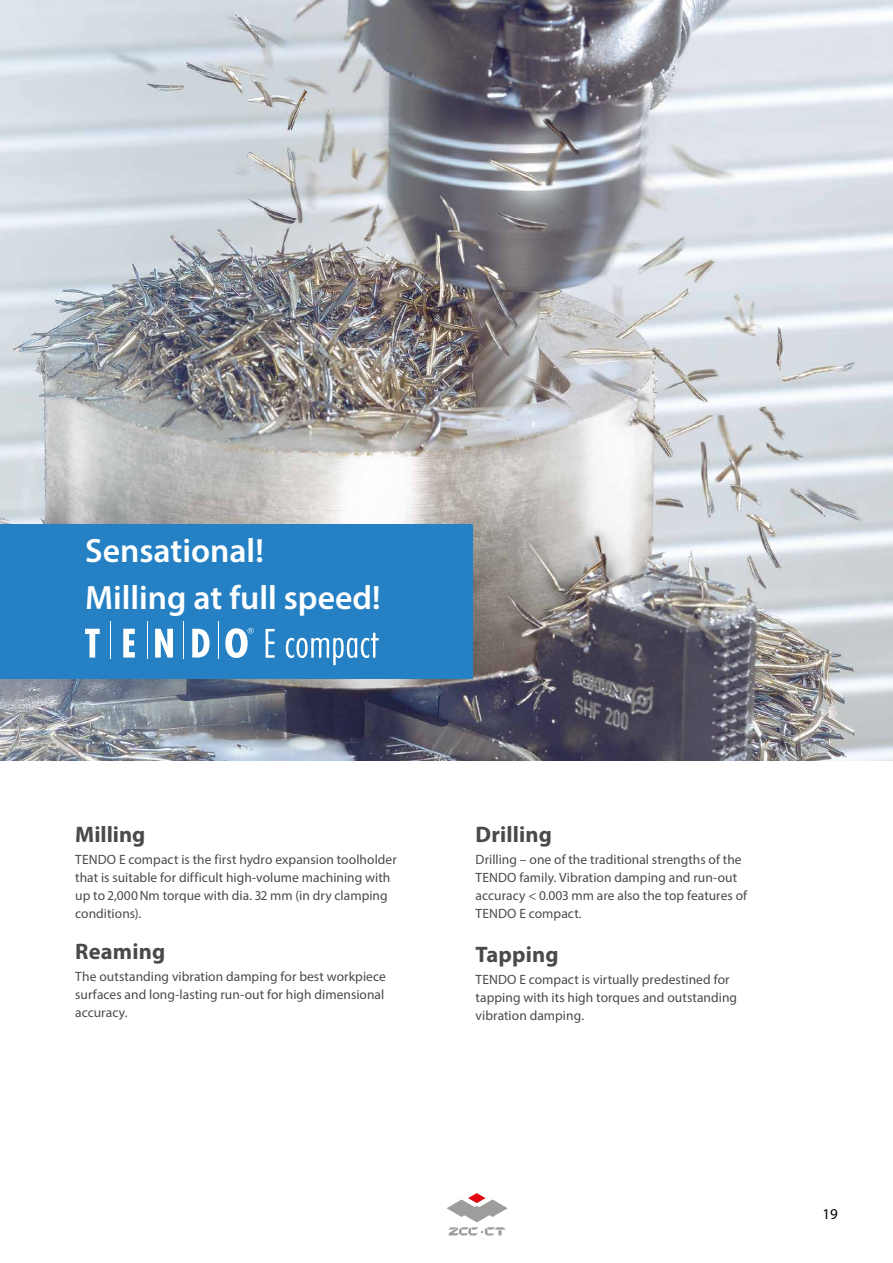
<style>
.page{position:relative;width:893px;height:1263px;background:#fff}
.page>*{position:absolute;margin:0;border:0;box-sizing:border-box;transform-origin:0 0}
.t1{font:600 33.75px/46px "Myriad Pro";color:#fff}
.t2{font:700 22.5px "Myriad Pro";letter-spacing:.005em;color:#4a4a49}
.t3{font:15px "Myriad Pro";color:#000}
.t4{font:13.5px/18px "Myriad Pro";letter-spacing:.005em;color:#4a4a49}
</style>
<div class="page">
<svg style="left:446px;top:1193px;width:62px;height:42px"></svg>
<img style="left:0;top:0;width:893px;height:760px">
<div style="left:0;top:524px;width:472px;height:154px;background:#2581c4"></div>
<hr style="left:110px;top:621px;width:1px;height:37px;background:#fff">
<hr style="left:147px;top:621px;width:1px;height:37px;background:#fff">
<hr style="left:183px;top:621px;width:1px;height:37px;background:#fff">
<hr style="left:218px;top:621px;width:1px;height:37px;background:#fff">
<svg style="left:85px;top:629px;width:15px;height:28px"></svg>
<svg style="left:123px;top:629px;width:12px;height:28px"></svg>
<svg style="left:155px;top:629px;width:18px;height:28px"></svg>
<svg style="left:192px;top:628px;width:18px;height:29px"></svg>
<svg style="left:225px;top:628px;width:28px;height:30px"></svg>
<svg style="left:266px;top:629px;width:9px;height:29px"></svg>
<svg style="left:286px;top:633px;width:93px;height:32px"></svg>
<h1 class="t1" style="left:85px;top:527px;width:297px">Sensational!<br>Milling at full speed!</h1>
<h2 class="t2" style="left:75px;top:820px;width:72px">Milling</h2>
<p class="t4" style="left:75px;top:850px;width:323px">TENDO E compact is the first hydro expansion toolholder that is suitable for difficult high-volume machining with up to 2,000Nm torque with dia. 32 mm (in dry clamping conditions).</p>
<h2 class="t2" style="left:75px;top:936px;width:91px">Reaming</h2>
<p class="t4" style="left:75px;top:967px;width:312px">The outstanding vibration damping for best workpiece surfaces and long-lasting run-out for high dimensional accuracy.</p>
<h2 class="t2" style="left:476px;top:820px;width:78px">Drilling</h2>
<p class="t4" style="left:476px;top:850px;width:273px">Drilling – one of the traditional strengths of the TENDO family. Vibration damping and run-out accuracy &lt; 0.003 mm are also the top features of TENDO E compact.</p>
<h2 class="t2" style="left:476px;top:939px;width:85px">Tapping</h2>
<p class="t4" style="left:476px;top:970px;width:263px">TENDO E compact is virtually predestined for tapping with its high torques and outstanding vibration damping.</p>
<p class="t3" style="left:822px;top:1205px;width:17px">19</p>
</div>
